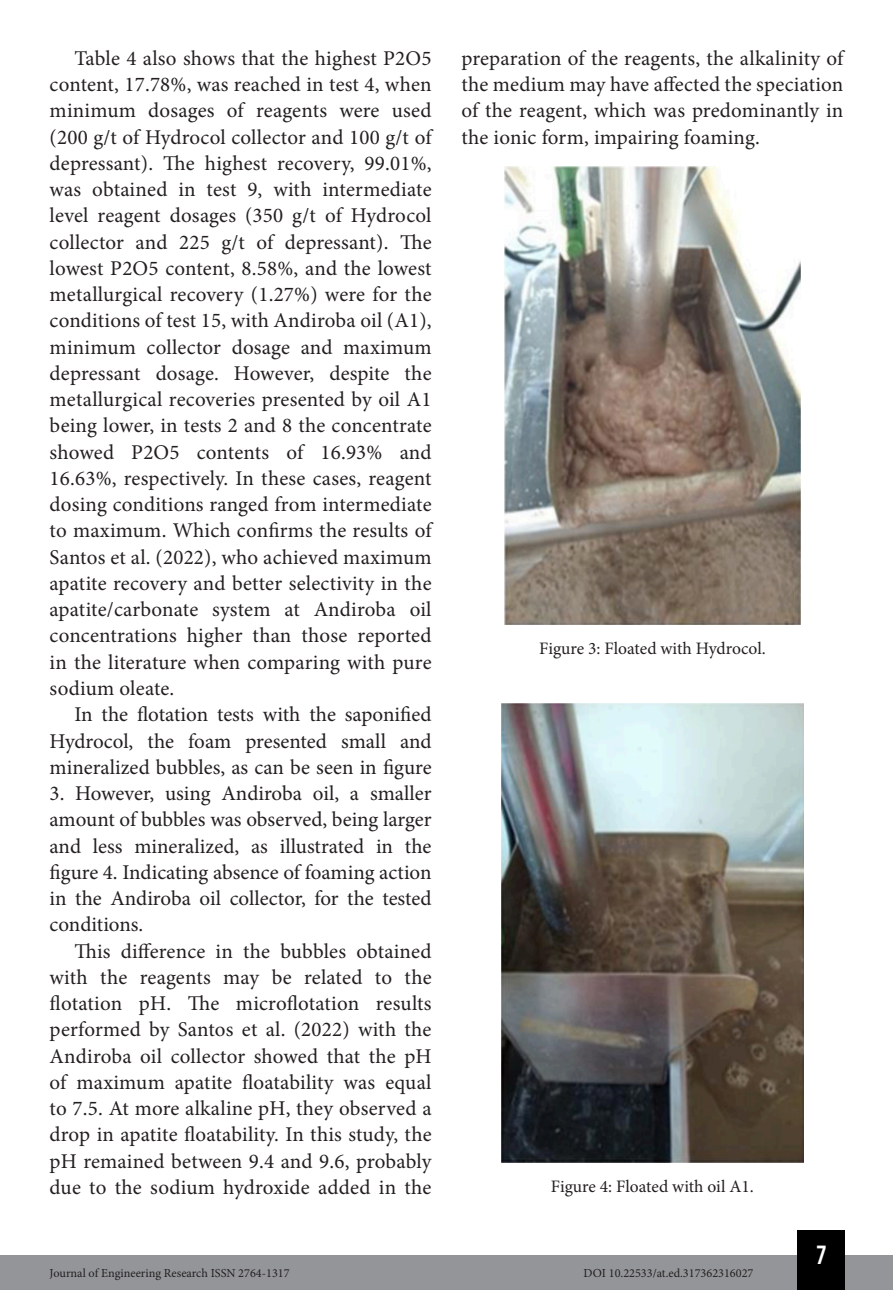
<style>
.page{position:relative;width:893px;height:1290px;background:#fff}
.page>*{position:absolute;margin:0;border:0;box-sizing:border-box;transform-origin:0 0}
.t1{font:26.25px "Bebas Kai";color:#fff}
.TXT{font:21px/26.2px "Minion Pro";letter-spacing:.005em;color:#231f20;text-align:justify}
.Info_Imagem{font:17.5px "Minion Pro";color:#231f20}
.t2{font:12.25px "Minion Pro";color:#231f20}
</style>
<div class="page">
<div style="left:0;top:1255px;width:893px;height:35px;background:#939598"></div>
<div style="left:797px;top:1230px;width:48px;height:60px;background:#000"></div>
<img style="left:504px;top:167px;width:296px;height:458px">
<img style="left:501px;top:704px;width:302px;height:458px">
<p class="TXT" style="left:50px;top:45px;width:384px;text-indent:25px">Table 4 also shows that the highest P2O5 content, 17.78%, was reached in test 4, when minimum dosages of reagents were used (200 g/t of Hydrocol collector and 100 g/t of depressant). The highest recovery, 99.01%, was obtained in test 9, with intermediate level reagent dosages (350 g/t of Hydrocol collector and 225 g/t of depressant). The lowest P2O5 content, 8.58%, and the lowest metallurgical recovery (1.27%) were for the conditions of test 15, with Andiroba oil (A1), minimum collector dosage and maximum depressant dosage. However, despite the metallurgical recoveries presented by oil A1 being lower, in tests 2 and 8 the concentrate showed P2O5 contents of 16.93% and 16.63%, respectively. In these cases, reagent dosing conditions ranged from intermediate to maximum. Which confirms the results of Santos et al. (2022), who achieved maximum apatite recovery and better selectivity in the apatite/carbonate system at Andiroba oil concentrations higher than those reported in the literature when comparing with pure sodium oleate.</p>
<p class="TXT" style="left:50px;top:701px;width:384px;text-indent:25px">In the flotation tests with the saponified Hydrocol, the foam presented small and mineralized bubbles, as can be seen in figure</p>
<p class="TXT" style="left:50px;top:780px;width:384px">3. However, using Andiroba oil, a smaller amount of bubbles was observed, being larger and less mineralized, as illustrated in the figure 4. Indicating absence of foaming action in the Andiroba oil collector, for the tested conditions.</p>
<p class="TXT" style="left:50px;top:938px;width:383px;text-indent:25px">This difference in the bubbles obtained with the reagents may be related to the flotation pH. The microflotation results performed by Santos et al. (2022) with the Andiroba oil collector showed that the pH of maximum apatite floatability was equal to 7.5. At more alkaline pH, they observed a drop in apatite floatability. In this study, the pH remained between 9.4 and 9.6, probably due to the sodium hydroxide added in the</p>
<p class="TXT" style="left:461px;top:45px;width:384px">preparation of the reagents, the alkalinity of the medium may have affected the speciation of the reagent, which was predominantly in the ionic form, impairing foaming.</p>
<p class="Info_Imagem" style="left:539px;top:637px;width:228px">Figure 3: Floated with Hydrocol.</p>
<p class="Info_Imagem" style="left:551px;top:1174px;width:205px">Figure 4: Floated with oil A1.</p>
<p class="t1" style="left:817px;top:1241px;width:11px">7</p>
<p class="t2" style="left:50px;top:1265px;width:242px">Journal of Engineering Research ISSN 2764-1317</p>
<p class="t2" style="left:584px;top:1265px;width:171px">DOI 10.22533/at.ed.317362316027</p>
</div>
